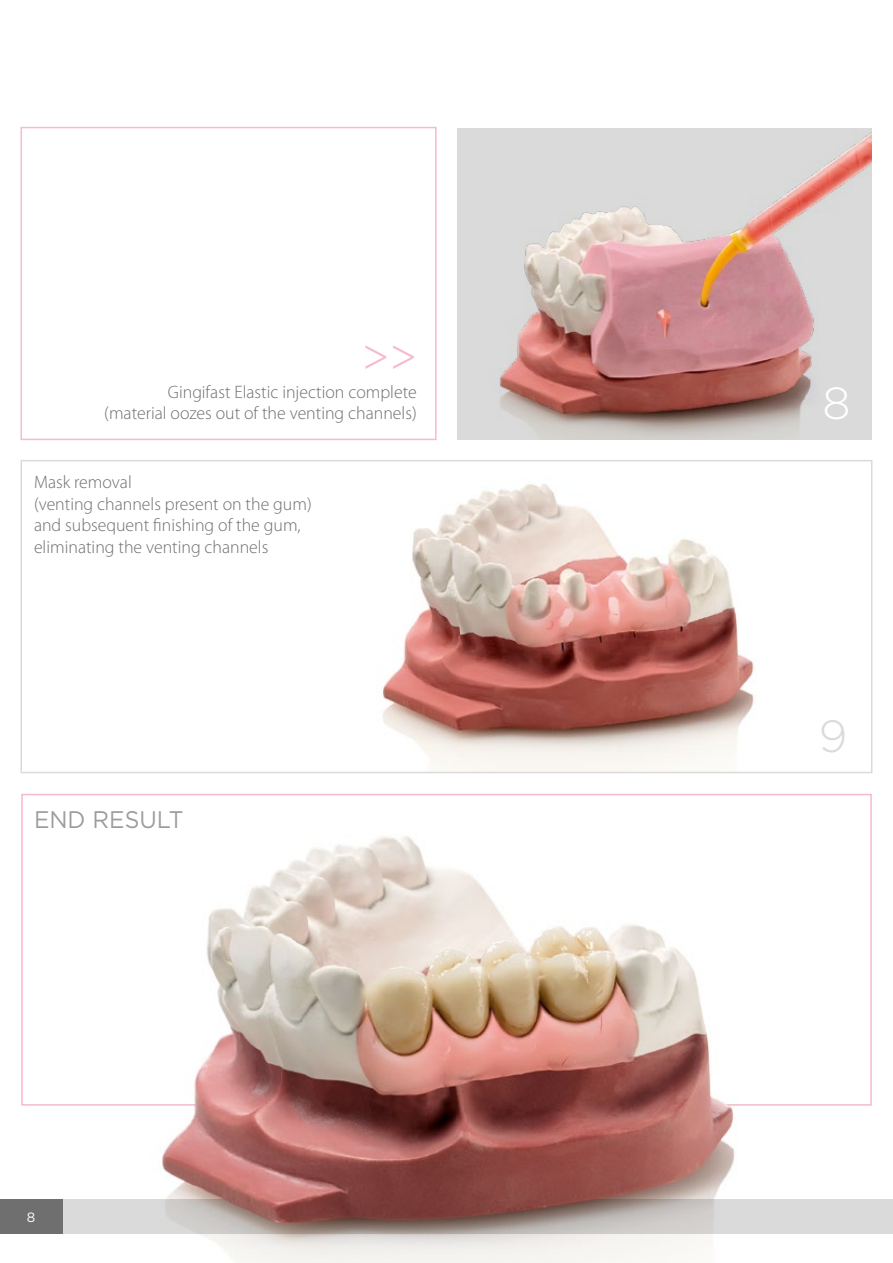
<style>
.page{position:relative;width:893px;height:1263px;background:#fff}
.page>*{position:absolute;margin:0;border:0;box-sizing:border-box;transform-origin:0 0}
.t1{font:300 45px "Gotham";color:#f6bacd}
.t2{font:300 45px "Gotham";color:#dadada}
.t3{font:300 45px "Gotham";color:#fff}
.t4{font:24px "Gotham";color:#9d9d9c;scale:.96 1}
.t5{font:300 18px/21.6px "Myriad Pro";color:#706f6f}
.t6{font:13.5px "Gotham";color:#fff}
</style>
<div class="page">
<svg style="left:64px;top:1199px;width:829px;height:34px;background:#cac7c5"></svg>
<div style="left:0;top:1199px;width:62px;height:34px;background:#706f6f"></div>
<img style="left:162px;top:836px;width:571px;height:387px">
<img style="left:383px;top:484px;width:372px;height:286px">
<div style="left:21px;top:460px;width:851px;height:313px;border:2px solid #dadada"></div>
<div style="left:21px;top:127px;width:416px;height:313px;border:2px solid #f6bacd"></div>
<img style="left:457px;top:128px;width:415px;height:311px">
<h1 class="t1" style="left:361px;top:329px;width:57px">&gt;&gt;</h1>
<p class="t5" style="left:104px;top:381px;width:314px;text-align:right">Gingifast Elastic injection complete (material oozes out of the venting channels)</p>
<p class="t5" style="left:34px;top:472px;width:279px">Mask removal<br>(venting channels present on the gum) and subsequent finishing of the gum, eliminating the venting channels</p>
<h2 class="t4" style="left:34px;top:804px;width:157px">END RESULT</h2>
<p class="t6" style="left:27px;top:1208px;width:10px">8</p>
<h1 class="t3" style="left:822px;top:375px;width:30px">8</h1>
<h1 class="t2" style="left:819px;top:708px;width:30px">9</h1>
</div>
